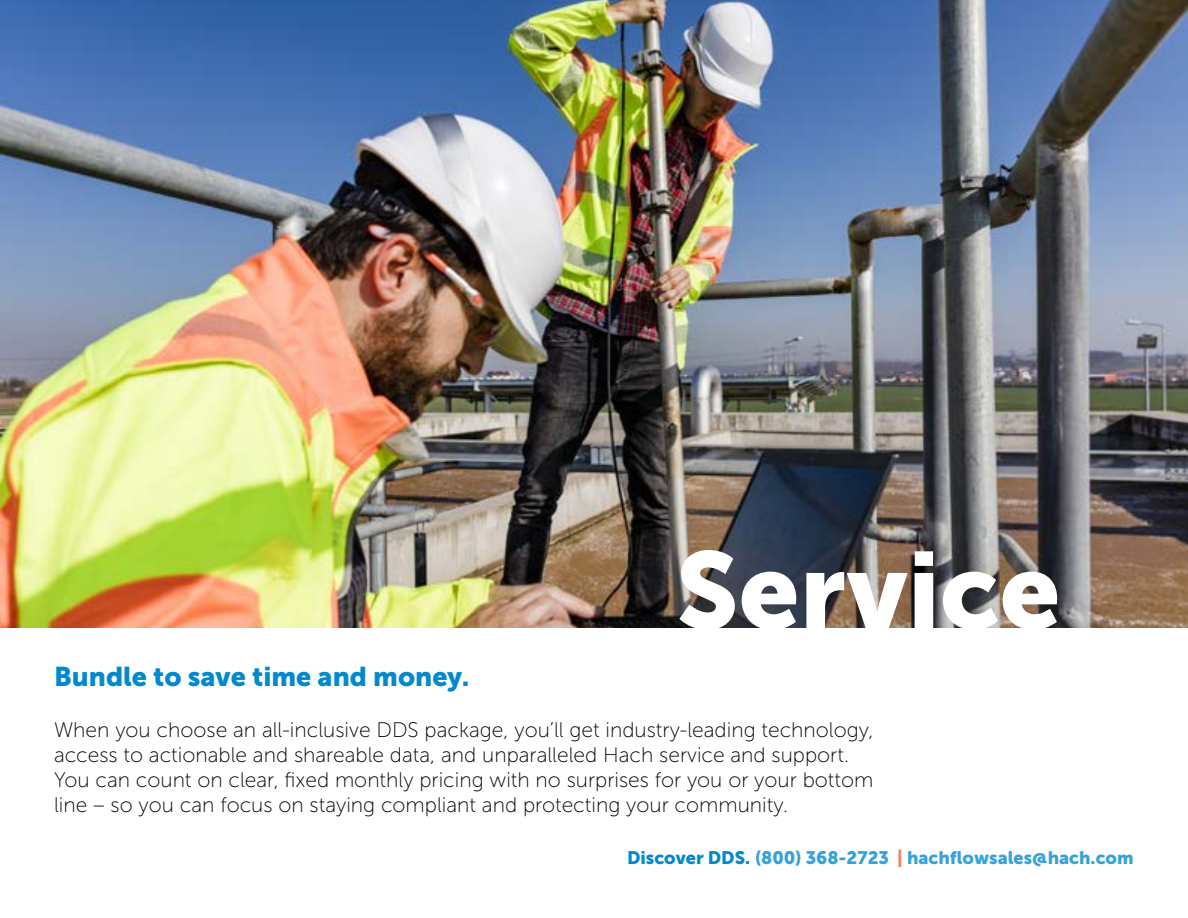
<style>
.page{position:relative;width:1188px;height:918px;background:#fff}
.page>*{position:absolute;margin:0;border:0;box-sizing:border-box;transform-origin:0 0}
.t1{font:108px "Museo Sans 900";color:#fff}
.t2{font:27px "Museo Sans 900";color:#0089cf}
.t3{font:21px/25.2px "Museo Sans 100";color:#000}
.t4{font:18px "Museo Sans 900";color:#35a2db}
.s1{color:#0089cf}
.s2{color:#f47d62}
</style>
<div class="page">
<img style="left:0;top:0;width:1188px;height:627px">
<h1 class="t1" style="left:676px;top:529px;width:386px">Service</h1>
<p class="t2" style="left:54px;top:661px;width:417px">Bundle to save time and money.</p>
<p class="t3" style="left:54px;top:717px;width:821px">When you choose an all-inclusive DDS package, you’ll get industry-leading technology, access to actionable and shareable data, and unparalleled Hach service and support.<br>You can count on clear, fixed monthly pricing with no surprises for you or your bottom line – so you can focus on staying compliant and protecting your community.</p>
<p class="t4" style="left:627px;top:848px;width:508px"><span class="s1">Discover DDS.</span> (800) 368-2723 <span class="s2">|</span> hachflowsales@hach.com</p>
</div>
